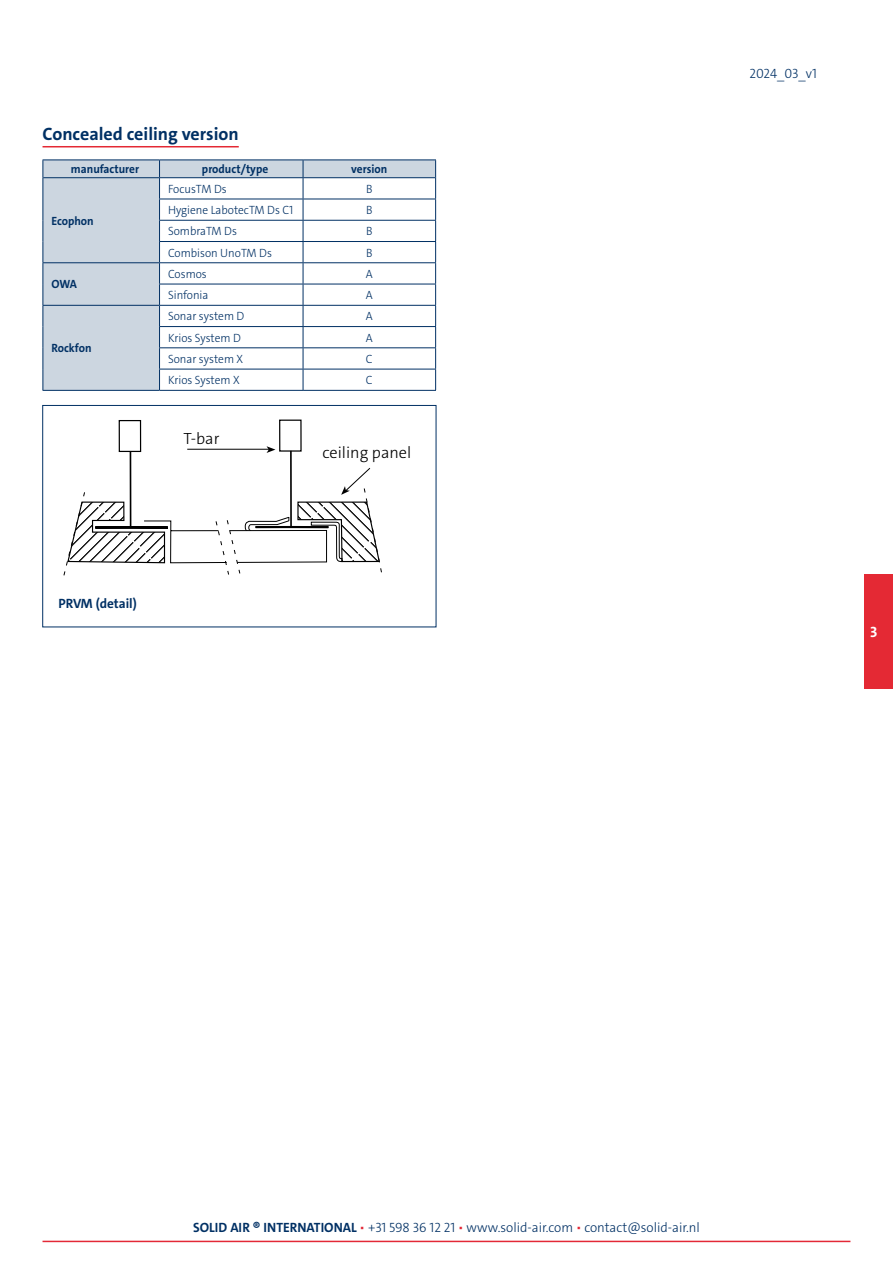
<style>
.page{position:relative;width:893px;height:1263px;background:#fff}
.page>*{position:absolute;margin:0;border:0;box-sizing:border-box;transform-origin:0 0}
.t1{font:700 18px "The Sans C4 s";color:#003064}
.t2{font:300 16.35px "The Sans C4 s";color:#000}
.t3{font:700 15px "The Sans C4 s";color:#fff}
.t4{font:300 13.5px "The Sans C4 s";color:#003064}
.t5{font:700 13.5px "The Sans C4 s";color:#003064}
.t6{font:300 12px "The Sans C4 s";color:#003064;scale:.95 1}
.t7{font:700 12px "The Sans C4 s";color:#003064;scale:.95 1}
.s1{font-weight:700}
.s2{color:#e32937}
</style>
<div class="page">
<hr style="left:43px;top:1241px;width:807px;height:1px;background:#e32937">
<div style="left:864px;top:574px;width:29px;height:115px;background:#e42934"></div>
<hr style="left:43px;top:146px;width:196px;height:1px;background:#e42934">
<div style="left:43px;top:405px;width:393px;height:222px;border:1px solid #003064"></div>
<div style="left:279px;top:420px;width:23px;height:32px;border:1px solid #000"></div>
<hr style="left:290px;top:451px;width:2px;height:76px;background:#000">
<hr style="left:187px;top:449px;width:83px;height:1px;background:#000">
<svg style="left:267px;top:446px;width:8px;height:7px"></svg>
<div style="left:119px;top:420px;width:22px;height:32px;border:1px solid #000"></div>
<hr style="left:130px;top:451px;width:1px;height:77px;background:#000">
<svg style="left:63px;top:467px;width:319px;height:109px"></svg>
<svg style="left:44px;top:161px;width:391px;height:229px"></svg>
<hr style="left:43px;top:160px;width:117px;height:1px;background:#003064">
<hr style="left:160px;top:160px;width:143px;height:1px;background:#003064">
<hr style="left:303px;top:160px;width:133px;height:1px;background:#003064">
<hr style="left:159px;top:199px;width:144px;height:1px;background:#003064">
<hr style="left:303px;top:199px;width:133px;height:1px;background:#003064">
<hr style="left:159px;top:220px;width:144px;height:1px;background:#003064">
<hr style="left:303px;top:220px;width:133px;height:1px;background:#003064">
<hr style="left:159px;top:241px;width:144px;height:1px;background:#003064">
<hr style="left:303px;top:241px;width:133px;height:1px;background:#003064">
<hr style="left:43px;top:262px;width:117px;height:1px;background:#003064">
<hr style="left:160px;top:262px;width:143px;height:1px;background:#003064">
<hr style="left:303px;top:262px;width:133px;height:1px;background:#003064">
<hr style="left:159px;top:284px;width:144px;height:1px;background:#003064">
<hr style="left:303px;top:284px;width:133px;height:1px;background:#003064">
<hr style="left:43px;top:305px;width:117px;height:1px;background:#003064">
<hr style="left:160px;top:305px;width:143px;height:1px;background:#003064">
<hr style="left:303px;top:305px;width:133px;height:1px;background:#003064">
<hr style="left:159px;top:326px;width:144px;height:1px;background:#003064">
<hr style="left:303px;top:326px;width:133px;height:1px;background:#003064">
<hr style="left:159px;top:347px;width:144px;height:1px;background:#003064">
<hr style="left:303px;top:347px;width:133px;height:1px;background:#003064">
<svg style="left:43px;top:160px;width:1px;height:230px"></svg>
<hr style="left:159px;top:369px;width:144px;height:1px;background:#003064">
<svg style="left:159px;top:160px;width:1px;height:230px"></svg>
<hr style="left:303px;top:369px;width:133px;height:1px;background:#003064">
<svg style="left:303px;top:160px;width:1px;height:230px"></svg>
<svg style="left:435px;top:160px;width:1px;height:230px"></svg>
<hr style="left:43px;top:390px;width:117px;height:1px;background:#003064">
<hr style="left:160px;top:390px;width:143px;height:1px;background:#003064">
<hr style="left:303px;top:390px;width:133px;height:1px;background:#003064">
<hr style="left:43px;top:177px;width:117px;height:1px;background:#003064">
<hr style="left:160px;top:177px;width:143px;height:1px;background:#003064">
<hr style="left:303px;top:177px;width:132px;height:1px;background:#003064">
<h1 class="t1" style="left:43px;top:122px;width:198px">Concealed ceiling version</h1>
<p class="t7" style="left:71px;top:161px;width:73px">manufacturer</p>
<p class="t7" style="left:202px;top:161px;width:71px">product/type</p>
<p class="t7" style="left:351px;top:161px;width:39px">version</p>
<p class="t7" style="left:51px;top:213px;width:46px">Ecophon</p>
<p class="t6" style="left:168px;top:181px;width:63px">FocusTM Ds</p>
<p class="t6" style="left:366px;top:181px;width:8px">B</p>
<p class="t6" style="left:168px;top:202px;width:133px">Hygiene LabotecTM Ds C1</p>
<p class="t6" style="left:366px;top:202px;width:8px">B</p>
<p class="t6" style="left:168px;top:224px;width:74px">SombraTM Ds</p>
<p class="t6" style="left:366px;top:224px;width:8px">B</p>
<p class="t6" style="left:168px;top:245px;width:111px">Combison UnoTM Ds</p>
<p class="t6" style="left:366px;top:245px;width:8px">B</p>
<p class="t7" style="left:51px;top:277px;width:28px">OWA</p>
<p class="t7" style="left:51px;top:340px;width:44px">Rockfon</p>
<p class="t6" style="left:168px;top:266px;width:42px">Cosmos</p>
<p class="t6" style="left:366px;top:266px;width:9px">A</p>
<p class="t6" style="left:168px;top:287px;width:44px">Sinfonia</p>
<p class="t6" style="left:366px;top:287px;width:9px">A</p>
<p class="t6" style="left:168px;top:309px;width:82px">Sonar system D</p>
<p class="t6" style="left:366px;top:309px;width:9px">A</p>
<p class="t6" style="left:168px;top:330px;width:78px">Krios System D</p>
<p class="t6" style="left:366px;top:330px;width:9px">A</p>
<p class="t6" style="left:168px;top:351px;width:81px">Sonar system X</p>
<p class="t6" style="left:366px;top:351px;width:9px">C</p>
<p class="t6" style="left:168px;top:372px;width:77px">Krios System X</p>
<p class="t6" style="left:366px;top:372px;width:9px">C</p>
<h2 class="t2" style="left:183px;top:428px;width:38px">T-bar</h2>
<h2 class="t2" style="left:322px;top:442px;width:90px">ceiling panel</h2>
<p class="t5" style="left:58px;top:595px;width:80px">PRVM (detail)</p>
<p class="t4" style="left:749px;top:65px;width:69px">2024_03_v1</p>
<p class="t3" style="left:870px;top:622px;width:9px">3</p>
<p class="t4" style="left:193px;top:1219px;width:508px"><span class="s1">SOLID AIR ® INTERNATIONAL</span> <span class="s2">•</span> +31 598 36 12 21 <span class="s2">•</span> www.solid-air.com <span class="s2">•</span> contact@solid-air.nl</p>
</div>
